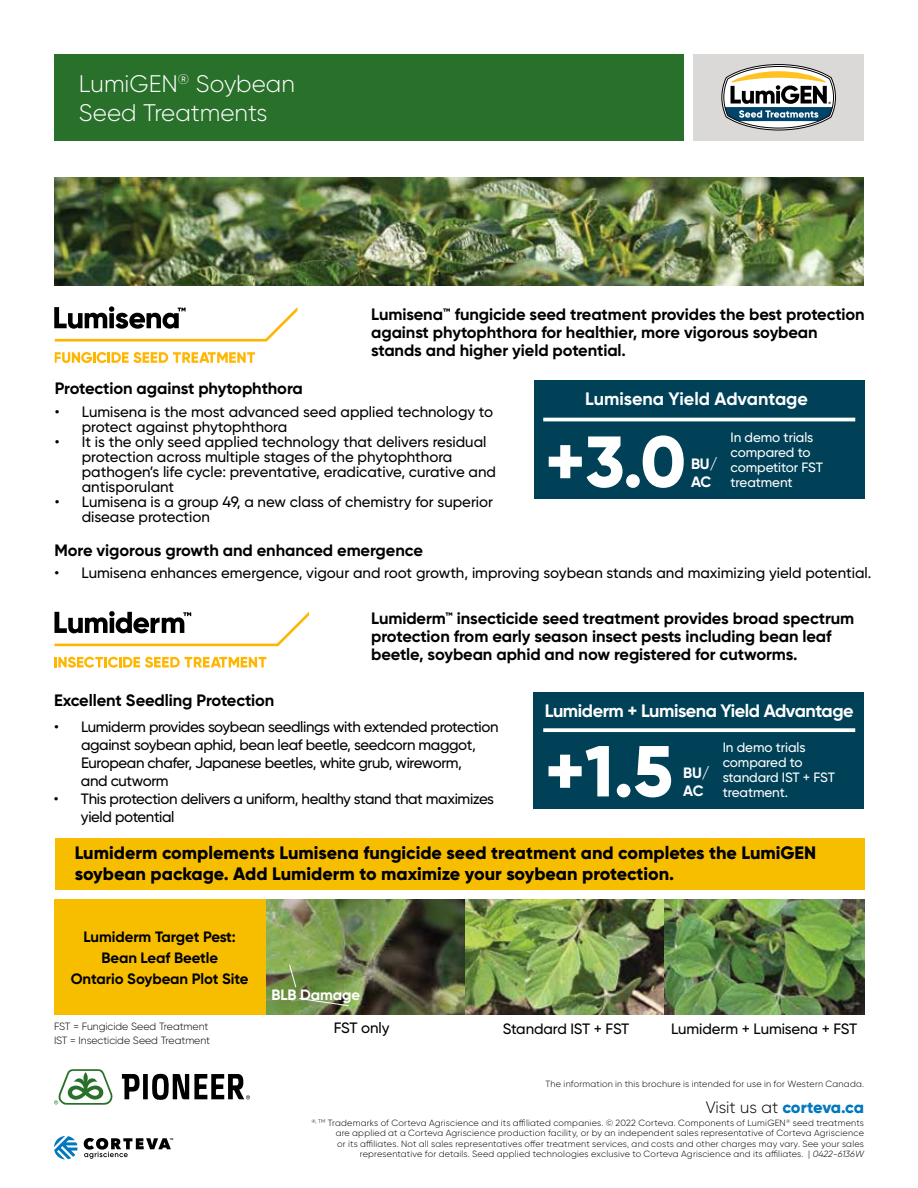
<style>
.page{position:relative;width:918px;height:1188px;background:#fff}
.page>*{position:absolute;margin:0;border:0;box-sizing:border-box;transform-origin:0 0}
.t1{font:800 72px "Gilroy";color:#fff}
.t2{font:300 24px/28.8px "Gilroy";color:#fff}
.t3{font:800 18px/21px "Gilroy";color:#000}
.t4{font:700 18px "Gilroy";letter-spacing:-.025em;color:#fff}
.t5{font:700 18px "Gilroy";color:#fff}
.t6{font:700 16.5px/18px "Gilroy";letter-spacing:-.005em;color:#000}
.t7{font:800 16.5px "Gilroy";letter-spacing:-.015em;color:#0077be}
.t8{font:500 15px/15px "Gilroy";letter-spacing:-.01em;color:#000}
.t9{font:700 15px/21px "Gilroy";letter-spacing:-.005em;color:#000;text-align:center}
.t10{font:700 15px/18px "Gilroy";letter-spacing:-.005em;color:#fff}
.t11{font:500 13.5px/15px "Gilroy";letter-spacing:-.005em;color:#fff}
.t12{font:300 10.5px/13.5px "Gilroy";letter-spacing:-.005em;color:#000}
.t13{font:300 9px/10.5px "Gilroy";letter-spacing:.025em;color:#000;text-align:right}
.s1{font-weight:300;color:#000}
.s2{font-style:italic}
</style>
<div class="page">
<div style="left:694px;top:54px;width:170px;height:86px;background:#dad9d7"></div>
<div style="left:54px;top:54px;width:629px;height:86px;background:#29712a"></div>
<svg style="left:722px;top:64px;width:114px;height:66px"></svg>
<img style="left:54px;top:177px;width:810px;height:108px">
<svg style="left:54px;top:1136px;width:24px;height:23px"></svg>
<svg style="left:84px;top:1138px;width:89px;height:21px"></svg>
<svg style="left:122px;top:1074px;width:18px;height:25px"></svg>
<div style="left:143px;top:1074px;width:5px;height:25px;background:#000"></div>
<svg style="left:152px;top:1074px;width:98px;height:26px"></svg>
<svg style="left:54px;top:1069px;width:59px;height:36px"></svg>
<svg style="left:55px;top:352px;width:200px;height:11px"></svg>
<svg style="left:55px;top:306px;width:242px;height:36px"></svg>
<svg style="left:54px;top:657px;width:212px;height:11px"></svg>
<svg style="left:54px;top:611px;width:255px;height:35px"></svg>
<img style="left:265px;top:900px;width:599px;height:115px">
<svg style="left:289px;top:964px;width:60px;height:42px"></svg>
<div style="left:54px;top:900px;width:211px;height:115px;background:#f7be00"></div>
<div style="left:534px;top:381px;width:331px;height:118px;background:#004158"></div>
<hr style="left:543px;top:418px;width:312px;height:3px;background:#fff">
<div style="left:534px;top:692px;width:330px;height:117px;background:#004158"></div>
<svg style="left:543px;top:728px;width:312px;height:4px"></svg>
<div style="left:55px;top:838px;width:810px;height:52px;background:#f7be00"></div>
<h2 class="t2" style="left:79px;top:69px;width:218px">LumiGEN<sup>®</sup> Soybean<br>Seed Treatments</h2>
<p class="t6" style="left:371px;top:305px;width:495px">Lumisena™ fungicide seed treatment provides the best protection against phytophthora for healthier, more vigorous soybean stands and higher yield potential.</p>
<p class="t6" style="left:55px;top:379px;width:250px">Protection against phytophthora</p>
<p class="t8" style="left:82px;top:404px;width:413px;text-indent:-27px">• Lumisena is the most advanced seed applied technology to protect against phytophthora</p>
<p class="t8" style="left:82px;top:434px;width:416px;text-indent:-27px">• It is the only seed applied technology that delivers residual protection across multiple stages of the phytophthora pathogen’s life cycle: preventative, eradicative, curative and antisporulant</p>
<p class="t8" style="left:82px;top:494px;width:413px;text-indent:-27px">• Lumisena is a group 49, a new class of chemistry for superior disease protection</p>
<p class="t5" style="left:585px;top:388px;width:224px">Lumisena Yield Advantage</p>
<h1 class="t1" style="left:545px;top:416px;width:142px">+3.0</h1>
<p class="t11" style="left:731px;top:430px;width:94px">In demo trials compared to competitor FST treatment</p>
<p class="t10" style="left:691px;top:455px;width:28px">BU/<br>AC</p>
<p class="t6" style="left:55px;top:542px;width:370px">More vigorous growth and enhanced emergence</p>
<p class="t8" style="left:55px;top:565px;width:819px">• Lumisena enhances emergence, vigour and root growth, improving soybean stands and maximizing yield potential.</p>
<p class="t6" style="left:371px;top:609px;width:485px">Lumiderm™ insecticide seed treatment provides broad spectrum protection from early season insect pests including bean leaf beetle, soybean aphid and now registered for cutworms.</p>
<p class="t6" style="left:54px;top:691px;width:222px">Excellent Seedling Protection</p>
<p class="t8" style="left:81px;top:717px;width:419px;line-height:18px;text-indent:-27px">• Lumiderm provides soybean seedlings with extended protection against soybean aphid, bean leaf beetle, seedcorn maggot, European chafer, Japanese beetles, white grub, wireworm,<br>and cutworm</p>
<p class="t8" style="left:81px;top:789px;width:415px;line-height:18px;text-indent:-27px">• This protection delivers a uniform, healthy stand that maximizes yield potential</p>
<p class="t4" style="left:545px;top:700px;width:310px">Lumiderm + Lumisena Yield Advantage</p>
<h1 class="t1" style="left:545px;top:726px;width:130px">+1.5</h1>
<p class="t11" style="left:723px;top:740px;width:114px">In demo trials compared to standard IST + FST treatment.</p>
<p class="t10" style="left:683px;top:764px;width:28px">BU/<br>AC</p>
<p class="t3" style="left:75px;top:842px;width:743px">Lumiderm complements Lumisena fungicide seed treatment and completes the LumiGEN soybean package. Add Lumiderm to maximize your soybean protection.</p>
<p class="t9" style="left:71px;top:926px;width:179px">Lumiderm Target Pest:<br>Bean Leaf Beetle<br>Ontario Soybean Plot Site</p>
<p class="t12" style="left:54px;top:1020px;width:158px">FST = Fungicide Seed Treatment<br>IST = Insecticide Seed Treatment</p>
<p class="t10" style="left:271px;top:986px;width:90px">BLB Damage</p>
<p class="t8" style="left:334px;top:1020px;width:57px">FST only</p>
<p class="t8" style="left:503px;top:1021px;width:128px">Standard IST + FST</p>
<p class="t8" style="left:671px;top:1021px;width:188px">Lumiderm + Lumisena + FST</p>
<p class="t13" style="left:546px;top:1079px;width:320px">The information in this brochure is intended for use in for Western Canada.</p>
<p class="t7" style="left:706px;top:1096px;width:160px"><span class="s1">Visit us at</span> corteva.ca</p>
<p class="t13" style="left:312px;top:1117px;width:554px"><sup>®,</sup> <sup>TM</sup> Trademarks of Corteva Agriscience and its affiliated companies. © 2022 Corteva. Components of LumiGEN<sup>®</sup> seed treatments are applied at a Corteva Agriscience production facility, or by an independent sales representative of Corteva Agriscience<br>or its affiliates. Not all sales representatives offer treatment services, and costs and other charges may vary. See your sales representative for details. Seed applied technologies exclusive to Corteva Agriscience and its affiliates. | <span class="s2">0422-6136W</span></p>
</div>
